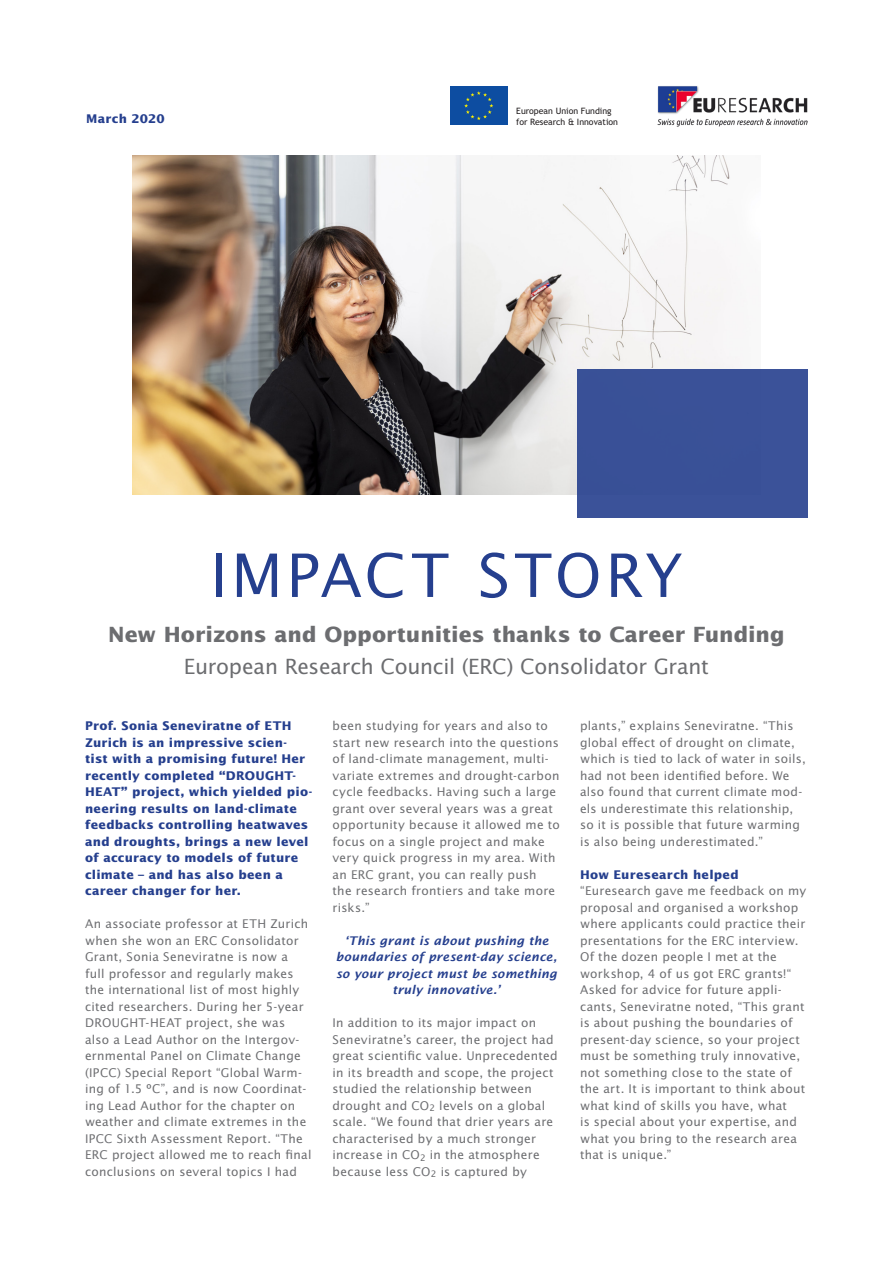
<style>
.page{position:relative;width:893px;height:1263px;background:#fff}
.page>*{position:absolute;margin:0;border:0;box-sizing:border-box;transform-origin:0 0}
._01_Übertitel{font:60px "Lucida Sans Std";letter-spacing:.06em;color:#253f8e}
.t1{font:700 21px "Lucida Sans Std";color:#6c6d70}
.t2{font:21px "Lucida Sans Std";letter-spacing:-.015em;color:#6c6d70}
.t3{font:12px/16.5px "Lucida Sans Std";letter-spacing:.025em;color:#6c6d70}
.t4{font:700 12px/16.5px "Lucida Sans Std";letter-spacing:.02em;color:#253f8e}
.t5{font:italic 600 12px/16.5px "Lucida Sans";letter-spacing:.02em;color:#253f8e;text-align:center}
.t6{font:8.85px "Trebuchet MS";color:#231f20}
</style>
<div class="page">
<img style="left:132px;top:156px;width:605px;height:338px">
<div style="left:449px;top:85px;width:60px;height:41px;background:#0d4da1"></div>
<svg style="left:464px;top:91px;width:29px;height:29px"></svg>
<img style="left:657px;top:86px;width:151px;height:41px">
<div style="left:578px;top:369px;width:230px;height:149px;background:#3a5198"></div>
<p class="t6" style="left:516px;top:106px;width:97px">European Union Funding</p>
<p class="t4" style="left:86px;top:110px;width:80px">March 2020</p>
<p class="t6" style="left:516px;top:117px;width:103px">for Research &amp; Innovation</p>
<p class="_01_Übertitel" style="left:210px;top:541px;width:474px">IMPACT STORY</p>
<p class="t1" style="left:108px;top:623px;width:678px">New Horizons and Opportunities thanks to Career Funding</p>
<p class="t2" style="left:184px;top:654px;width:527px">European Research Council (ERC) Consolidator Grant</p>
<p class="t4" style="left:85px;top:718px;width:229px">Prof. Sonia Seneviratne of ETH<br>Zurich is an impressive scien&shy;tist with a promising future! Her recently completed “DROUGHT-<br>HEAT” project, which yielded pio&shy;neering results on land-climate feedbacks controlling heatwaves and droughts, brings a new level of accuracy to models of future climate – and has also been a career changer for her.</p>
<p class="t3" style="left:85px;top:916px;width:228px">An associate professor at ETH Zurich when she won an ERC Consolidator Grant, Sonia Seneviratne is now a<br>full professor and regularly makes the international list of most highly cited researchers. During her 5-year DROUGHT-HEAT project, she was also a Lead Author on the Intergov&shy;ernmental Panel on Climate Change (IPCC) Special Report “Global Warm&shy;ing of 1.5 ºC”, and is now Coordinat&shy;ing Lead Author for the chapter on weather and climate extremes in the IPCC Sixth Assessment Report. “The ERC project allowed me to reach final conclusions on several topics I had</p>
<p class="t3" style="left:333px;top:718px;width:229px">been studying for years and also to start new research into the questions of land-climate management, multi&shy;variate extremes and drought-carbon cycle feedbacks. Having such a large grant over several years was a great opportunity because it allowed me to focus on a single project and make very quick progress in my area. With an ERC grant, you can really push<br>the research frontiers and take more risks.”</p>
<p class="t5" style="left:336px;top:932px;width:223px">‘This grant is about pushing the boundaries of present-day science, so your project must be something truly innovative.’</p>
<p class="t3" style="left:333px;top:1015px;width:227px">In addition to its major impact on Seneviratne’s career, the project had great scientific value. Unprecedented in its breadth and scope, the project studied the relationship between drought and CO<sub>2</sub> levels on a global scale. “We found that drier years are characterised by a much stronger increase in CO<sub>2</sub> in the atmosphere because less CO<sub>2</sub> is captured by</p>
<p class="t3" style="left:580px;top:718px;width:227px">plants,” explains Seneviratne. “This global effect of drought on climate, which is tied to lack of water in soils, had not been identified before. We also found that current climate mod&shy;els underestimate this relationship, so it is possible that future warming is also being underestimated.”</p>
<p class="t4" style="left:580px;top:866px;width:160px">How Euresearch helped</p>
<p class="t3" style="left:580px;top:883px;width:228px">“Euresearch gave me feedback on my proposal and organised a workshop where applicants could practice their presentations for the ERC interview.<br>Of the dozen people I met at the workshop, 4 of us got ERC grants!“ Asked for advice for future appli&shy;cants, Seneviratne noted, “This grant is about pushing the boundaries of present-day science, so your project must be something truly innovative, not something close to the state of the art. It is important to think about what kind of skills you have, what<br>is special about your expertise, and what you bring to the research area that is unique.”</p>
</div>
